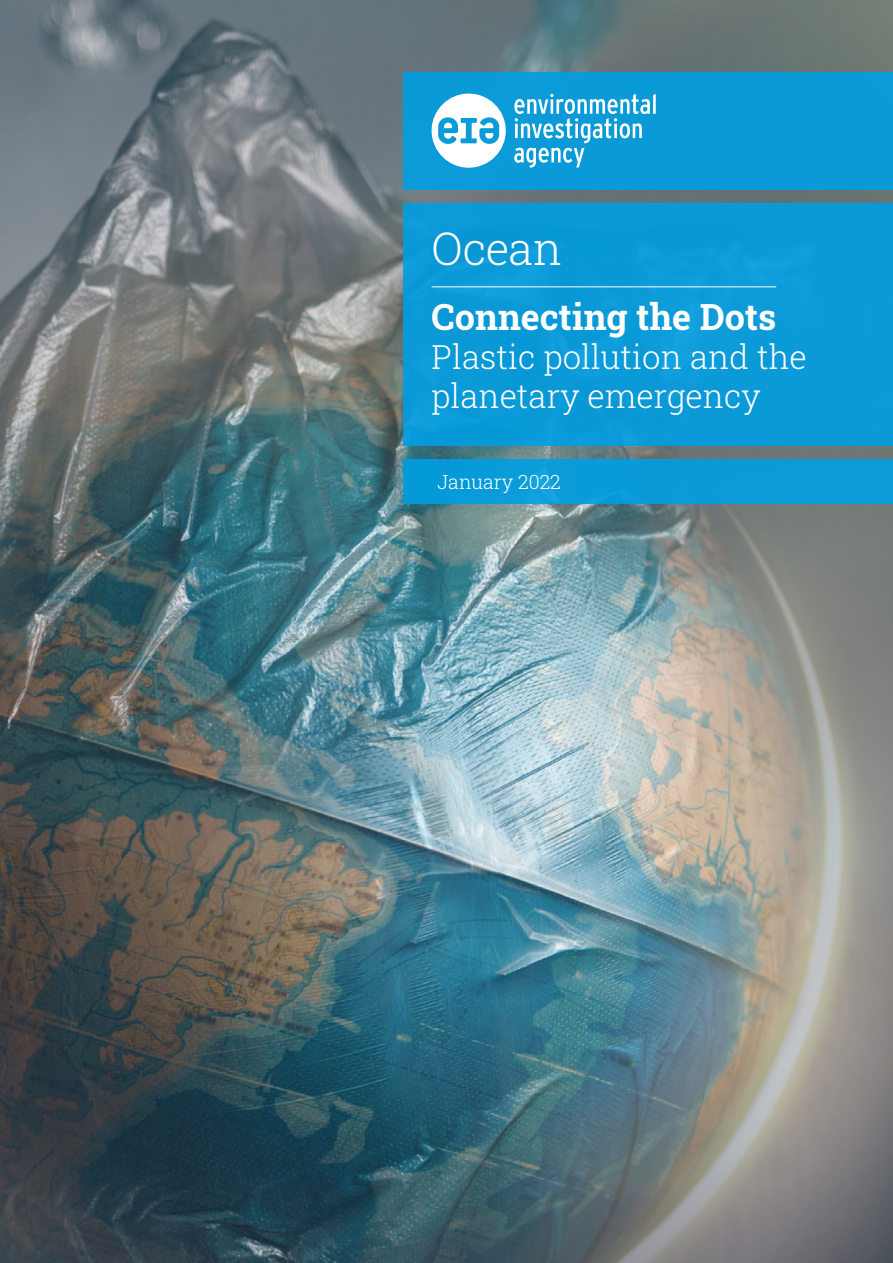
<style>
.page{position:relative;width:893px;height:1263px;background:#fff}
.page>*{position:absolute;margin:0;border:0;box-sizing:border-box;transform-origin:0 0}
.t1{font:45px "Roboto Slab";letter-spacing:-.01em;color:#fff}
.t2{font:36px "Roboto Slab";color:#fff}
.t3{font:33px/39px "Roboto Slab";color:#fff}
.t4{font:19.5px "Roboto Slab";color:#fff}
</style>
<div class="page">
<img style="left:0;top:0;width:893px;height:1263px">
<div style="left:403px;top:203px;width:490px;height:242px;background:#0a9ad7"></div>
<div style="left:403px;top:72px;width:490px;height:117px;background:#0a9ad7"></div>
<div style="left:403px;top:459px;width:490px;height:44px;background:#0b9bd8"></div>
<hr style="left:432px;top:286px;width:344px;height:1px;background:#fff">
<svg style="left:432px;top:94px;width:74px;height:74px"></svg>
<svg style="left:514px;top:94px;width:142px;height:74px"></svg>
<h1 class="t1" style="left:432px;top:218px;width:132px">Ocean</h1>
<p class="t2" style="left:432px;top:292px;width:346px">Connecting the Dots</p>
<p class="t3" style="left:432px;top:336px;width:377px">Plastic pollution and the planetary emergency</p>
<p class="t4" style="left:437px;top:468px;width:125px">January 2022</p>
</div>
